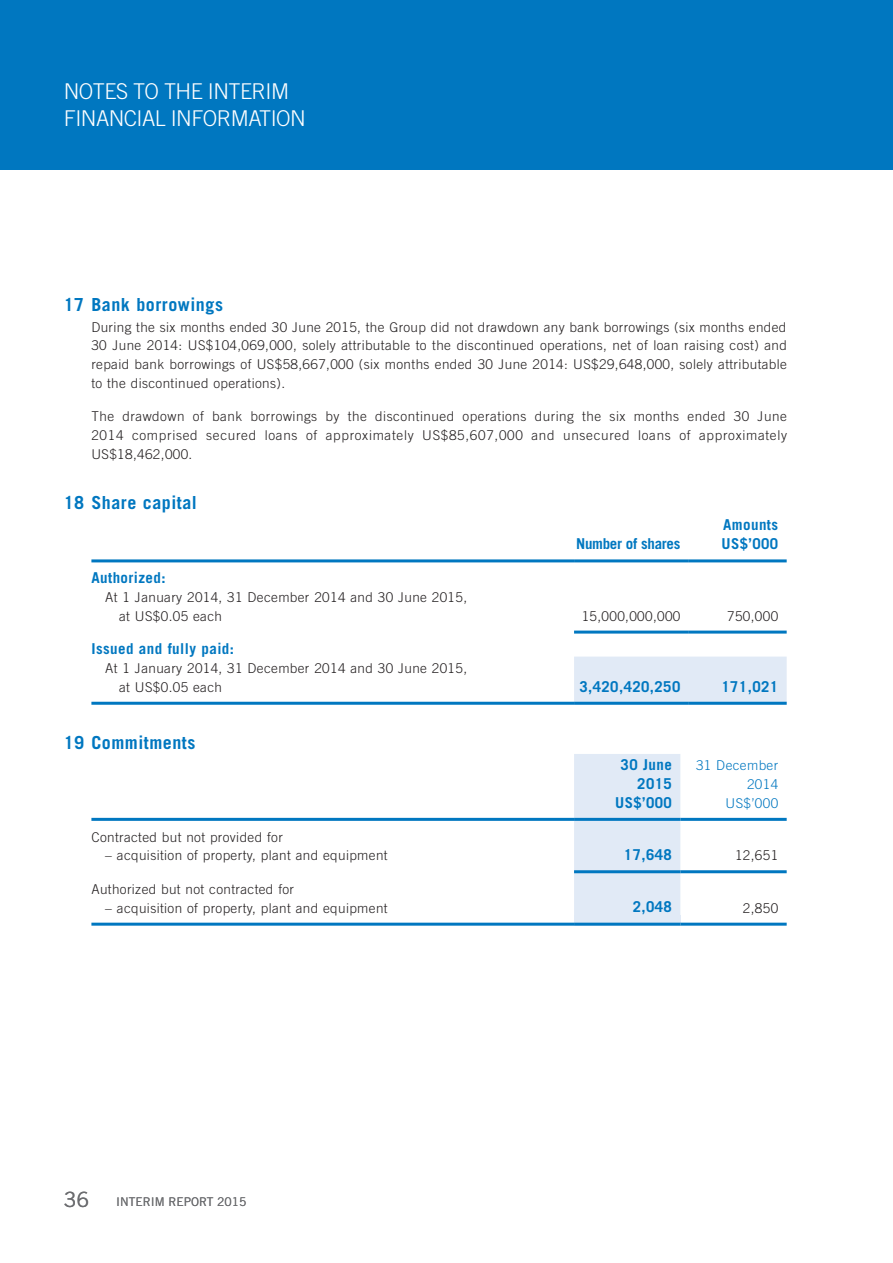
<style>
.page{position:relative;width:893px;height:1263px;background:#fff}
.page>*{position:absolute;margin:0;border:0;box-sizing:border-box;transform-origin:0 0}
.t1{font:300 21.75px/27px "Trade Gothic LT Std";letter-spacing:-.025em;color:#fff}
.t2{font:21px "Trade Gothic LT Std";color:#6c6d70}
.t3{font:700 18px "Trade Gothic LT Std";letter-spacing:.03em;color:#0077c0}
.t4{font:700 15px/18.8px "Trade Gothic LT Std";letter-spacing:.03em;color:#0077c0}
.t5{font:700 15px "Trade Gothic LT Std";letter-spacing:-.02em;color:#0077c0}
.t6{font:300 13.5px/18.8px "Trade Gothic LT Std";letter-spacing:.03em;color:#231f20;text-align:justify}
.t7{font:300 13.5px/18.8px "Trade Gothic LT Std";letter-spacing:.03em;color:#0077c0;text-align:right}
.t8{font:12px "Trade Gothic LT Std";color:#6c6d70}
</style>
<div class="page">
<div style="left:0;top:0;width:893px;height:170px;background:#0077c0"></div>
<div style="left:574px;top:657px;width:213px;height:45px;background:#e1eaf6"></div>
<hr style="left:91px;top:559px;width:483px;height:3px;background:#0077c0">
<hr style="left:574px;top:559px;width:115px;height:3px;background:#0077c0">
<hr style="left:689px;top:559px;width:98px;height:3px;background:#0077c0">
<hr style="left:574px;top:631px;width:115px;height:3px;background:#0077c0">
<hr style="left:689px;top:631px;width:98px;height:3px;background:#0077c0">
<hr style="left:91px;top:702px;width:483px;height:3px;background:#0077c0">
<hr style="left:574px;top:702px;width:115px;height:3px;background:#0077c0">
<hr style="left:689px;top:702px;width:98px;height:3px;background:#0077c0">
<div style="left:574px;top:754px;width:106px;height:161px;background:#e1eaf6"></div>
<div style="left:574px;top:915px;width:106px;height:11px;background:#e1eaf6"></div>
<hr style="left:91px;top:818px;width:483px;height:3px;background:#0077c0">
<hr style="left:574px;top:818px;width:106px;height:3px;background:#0077c0">
<hr style="left:680px;top:818px;width:107px;height:3px;background:#0077c0">
<hr style="left:574px;top:870px;width:106px;height:3px;background:#0077c0">
<hr style="left:680px;top:870px;width:107px;height:3px;background:#0077c0">
<hr style="left:91px;top:923px;width:483px;height:3px;background:#0077c0">
<hr style="left:574px;top:923px;width:106px;height:3px;background:#0077c0">
<hr style="left:680px;top:923px;width:107px;height:3px;background:#0077c0">
<h1 class="t1" style="left:64px;top:77px;width:244px">NOTES TO THE INTERIM<br>FINANCIAL INFORMATION</h1>
<h3 class="t3" style="left:64px;top:293px;width:161px">17 Bank borrowings</h3>
<p class="t6" style="left:91px;top:317px;width:697px">During the six months ended 30 June 2015, the Group did not drawdown any bank borrowings (six months ended 30 June 2014: US$104,069,000, solely attributable to the discontinued operations, net of loan raising cost) and repaid bank borrowings of US$58,667,000 (six months ended 30 June 2014: US$29,648,000, solely attributable to the discontinued operations).</p>
<p class="t6" style="left:91px;top:407px;width:697px">The drawdown of bank borrowings by the discontinued operations during the six months ended 30 June 2014 comprised secured loans of approximately US$85,607,000 and unsecured loans of approximately US$18,462,000.</p>
<h3 class="t3" style="left:64px;top:492px;width:135px">18 Share capital</h3>
<p class="t5" style="left:576px;top:535px;width:106px">Number of shares</p>
<p class="t4" style="left:721px;top:515px;width:58px">Amounts<br>US$’000</p>
<p class="t4" style="left:91px;top:568px;width:76px">Authorized:</p>
<p class="t6" style="left:119px;top:587px;width:349px;text-indent:-14px">At 1 January 2014, 31 December 2014 and 30 June 2015, at US$0.05 each</p>
<p class="t4" style="left:91px;top:639px;width:144px">Issued and fully paid:</p>
<p class="t6" style="left:119px;top:659px;width:349px;text-indent:-14px">At 1 January 2014, 31 December 2014 and 30 June 2015, at US$0.05 each</p>
<h3 class="t3" style="left:64px;top:731px;width:133px">19 Commitments</h3>
<p class="t6" style="left:582px;top:606px;width:100px">15,000,000,000</p>
<p class="t6" style="left:727px;top:606px;width:53px">750,000</p>
<p class="t4" style="left:579px;top:677px;width:102px">3,420,420,250</p>
<p class="t4" style="left:721px;top:677px;width:58px">171,021</p>
<p class="t4" style="left:621px;top:755px;width:53px;text-align:right">30 June<br>2015</p>
<p class="t7" style="left:696px;top:756px;width:84px">31 December<br>2014</p>
<p class="t4" style="left:615px;top:793px;width:58px">US$’000</p>
<p class="t7" style="left:726px;top:793px;width:54px">US$’000</p>
<p class="t6" style="left:91px;top:827px;width:193px">Contracted but not provided for</p>
<p class="t6" style="left:105px;top:846px;width:284px">– acquisition of property, plant and equipment</p>
<p class="t4" style="left:624px;top:845px;width:49px">17,648</p>
<p class="t6" style="left:735px;top:846px;width:45px">12,651</p>
<p class="t6" style="left:91px;top:880px;width:204px">Authorized but not contracted for</p>
<p class="t6" style="left:105px;top:898px;width:284px">– acquisition of property, plant and equipment</p>
<p class="t4" style="left:633px;top:897px;width:41px">2,048</p>
<p class="t6" style="left:743px;top:898px;width:37px">2,850</p>
<h2 class="t2" style="left:64px;top:1186px;width:27px">36</h2>
<p class="t8" style="left:116px;top:1195px;width:132px">INTERIM REPORT 2015</p>
</div>
